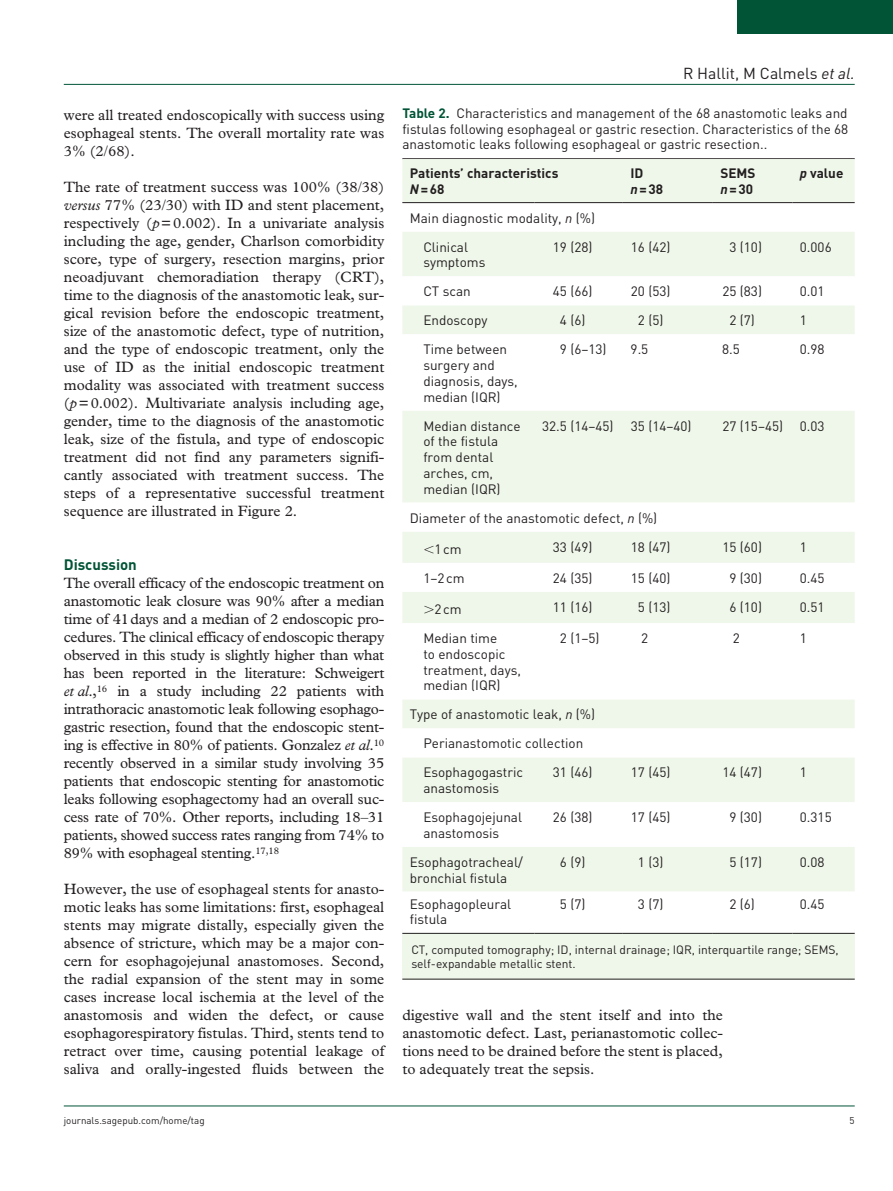
<style>
.page{position:relative;width:893px;height:1191px;background:#fff}
.page>*{position:absolute;margin:0;border:0;box-sizing:border-box;transform-origin:0 0}
.t1{font:15.75px "DIN";color:#231f20}
.t2{font:15px/18px "Plantin Std";color:#231f20;text-align:justify}
.t3{font:700 15px "DIN";color:#015436}
.t4{font:13.5px/15.8px "DIN";color:#231f20}
.t5{font:700 13.5px/15.8px "DIN";color:#231f20}
.t6{font:12px/14.2px "DIN";color:#231f20}
.t7{font:9.75px "DIN";color:#231f20}
.s1{font-style:italic}
.s2{font-weight:700;color:#015436}
</style>
<div class="page">
<hr style="left:64px;top:84px;width:791px;height:1px;background:#015436">
<hr style="left:64px;top:1105px;width:791px;height:1px;background:#015436">
<div style="left:738px;top:0;width:155px;height:34px;background:#015436"></div>
<div style="left:402px;top:929px;width:453px;height:50px;background:#eff7ea"></div>
<hr style="left:402px;top:158px;width:453px;height:1px;background:#231f20">
<hr style="left:402px;top:978px;width:453px;height:1px;background:#231f20">
<div style="left:402px;top:159px;width:453px;height:43px;background:#eff7ea"></div>
<svg style="left:402px;top:203px;width:453px;height:730px"></svg>
<hr style="left:402px;top:202px;width:132px;height:1px;background:#231f20">
<hr style="left:534px;top:202px;width:89px;height:1px;background:#231f20">
<hr style="left:623px;top:202px;width:90px;height:1px;background:#231f20">
<hr style="left:713px;top:202px;width:79px;height:1px;background:#231f20">
<hr style="left:792px;top:202px;width:63px;height:1px;background:#231f20">
<hr style="left:402px;top:933px;width:132px;height:1px;background:#231f20">
<hr style="left:534px;top:933px;width:89px;height:1px;background:#231f20">
<hr style="left:623px;top:933px;width:90px;height:1px;background:#231f20">
<hr style="left:713px;top:933px;width:79px;height:1px;background:#231f20">
<hr style="left:792px;top:933px;width:63px;height:1px;background:#231f20">
<svg style="left:424px;top:545px;width:9px;height:8px"></svg>
<svg style="left:424px;top:606px;width:9px;height:7px"></svg>
<p class="t2" style="left:64px;top:106px;width:322px">were all treated endoscopically with success using esophageal stents. The overall mortality rate was 3% (2/68).</p>
<p class="t2" style="left:64px;top:178px;width:322px">The rate of treatment success was 100% (38/38) <span class="s1">versus</span> 77% (23/30) with ID and stent placement, respectively (<span class="s1">p</span>=0.002). In a univariate analysis including the age, gender, Charlson comorbidity score, type of surgery, resection margins, prior neoadjuvant chemoradiation therapy (CRT), time to the diagnosis of the anastomotic leak, sur&shy;gical revision before the endoscopic treatment, size of the anastomotic defect, type of nutrition, and the type of endoscopic treatment, only the use of ID as the initial endoscopic treatment modality was associated with treatment success (<span class="s1">p</span>=0.002). Multivariate analysis including age, gender, time to the diagnosis of the anastomotic leak, size of the fistula, and type of endoscopic treatment did not find any parameters signifi&shy;cantly associated with treatment success. The steps of a representative successful treatment sequence are illustrated in Figure 2.</p>
<p class="t3" style="left:64px;top:555px;width:75px">Discussion</p>
<p class="t2" style="left:64px;top:574px;width:322px">The overall efficacy of the endoscopic treatment on anastomotic leak closure was 90% after a median time of 41days and a median of 2 endoscopic pro&shy;cedures. The clinical efficacy of endoscopic therapy observed in this study is slightly higher than what has been reported in the literature: Schweigert <span class="s1">et al</span>.,<sup>16</sup> in a study including 22 patients with intrathoracic anastomotic leak following esophago&shy;gastric resection, found that the endoscopic stent&shy;ing is effective in 80% of patients. Gonzalez <span class="s1">et al</span>.<sup>10 </sup>recently observed in a similar study involving 35 patients that endoscopic stenting for anastomotic leaks following esophagectomy had an overall suc&shy;cess rate of 70%. Other reports, including 18–31 patients, showed success rates ranging from 74% to 89% with esophageal stenting.<sup>17,18</sup></p>
<p class="t2" style="left:64px;top:880px;width:322px">However, the use of esophageal stents for anasto&shy;motic leaks has some limitations: first, esophageal stents may migrate distally, especially given the absence of stricture, which may be a major con&shy;cern for esophagojejunal anastomoses. Second, the radial expansion of the stent may in some cases increase local ischemia at the level of the anastomosis and widen the defect, or cause esophagorespiratory fistulas. Third, stents tend to retract over time, causing potential leakage of saliva and orally-ingested fluids between the</p>
<p class="t1" style="left:683px;top:63px;width:173px">R Hallit, M Calmels <span class="s1">et al.</span></p>
<p class="t4" style="left:402px;top:105px;width:447px;text-align:justify"><span class="s2">Table 2.</span> Characteristics and management of the 68 anastomotic leaks and fistulas following esophageal or gastric resection. Characteristics of the 68 anastomotic leaks following esophageal or gastric resection..</p>
<p class="t5" style="left:410px;top:164px;width:150px">Patients’ characteristics<br><span class="s1">N</span>=68</p>
<p class="t5" style="left:630px;top:164px;width:34px">ID <span class="s1">n</span>=38</p>
<p class="t5" style="left:720px;top:164px;width:37px">SEMS <span class="s1">n</span>=30</p>
<p class="t5" style="left:800px;top:164px;width:45px"><span class="s1">p</span> value</p>
<p class="t4" style="left:423px;top:203px;width:173px;line-height:29px;text-indent:-14px">Main diagnostic modality, <span class="s1">n</span> (%)<br>Clinical</p>
<p class="t4" style="left:423px;top:254px;width:64px">symptoms</p>
<p class="t4" style="left:553px;top:239px;width:41px">19 (28)</p>
<p class="t4" style="left:631px;top:239px;width:41px">16 (42)</p>
<p class="t4" style="left:729px;top:239px;width:34px">3 (10)</p>
<p class="t4" style="left:800px;top:239px;width:33px">0.006</p>
<p class="t4" style="left:423px;top:283px;width:49px">CT scan</p>
<p class="t4" style="left:553px;top:283px;width:41px">45 (66)</p>
<p class="t4" style="left:631px;top:283px;width:41px">20 (53)</p>
<p class="t4" style="left:722px;top:283px;width:41px">25 (83)</p>
<p class="t4" style="left:800px;top:283px;width:26px">0.01</p>
<p class="t4" style="left:423px;top:312px;width:66px">Endoscopy</p>
<p class="t4" style="left:560px;top:312px;width:27px">4 (6)</p>
<p class="t4" style="left:638px;top:312px;width:27px">2 (5)</p>
<p class="t4" style="left:729px;top:312px;width:27px">2 (7)</p>
<p class="t4" style="left:800px;top:312px;width:9px">1</p>
<p class="t4" style="left:423px;top:341px;width:96px">Time between surgery and diagnosis, days, median (IQR)</p>
<p class="t4" style="left:560px;top:341px;width:48px">9 (6–13)</p>
<p class="t4" style="left:631px;top:341px;width:19px">9.5</p>
<p class="t4" style="left:722px;top:341px;width:19px">8.5</p>
<p class="t4" style="left:800px;top:341px;width:26px">0.98</p>
<p class="t4" style="left:423px;top:417px;width:99px">Median distance of the fistula from dental arches, cm, median (IQR)</p>
<p class="t4" style="left:542px;top:417px;width:73px">32.5 (14–45)</p>
<p class="t4" style="left:631px;top:417px;width:62px">35 (14–40)</p>
<p class="t4" style="left:722px;top:417px;width:104px">27 (15–45) 0.03</p>
<p class="t4" style="left:410px;top:509px;width:249px">Diameter of the anastomotic defect, <span class="s1">n</span> (%)</p>
<p class="t4" style="left:435px;top:541px;width:29px">1cm</p>
<p class="t4" style="left:553px;top:538px;width:41px">33 (49)</p>
<p class="t4" style="left:631px;top:538px;width:41px">18 (47)</p>
<p class="t4" style="left:722px;top:538px;width:41px">15 (60)</p>
<p class="t4" style="left:800px;top:538px;width:9px">1</p>
<p class="t4" style="left:423px;top:570px;width:43px">1–2cm</p>
<p class="t4" style="left:553px;top:570px;width:41px">24 (35)</p>
<p class="t4" style="left:631px;top:570px;width:41px">15 (40)</p>
<p class="t4" style="left:729px;top:570px;width:34px">9 (30)</p>
<p class="t4" style="left:800px;top:570px;width:26px">0.45</p>
<p class="t4" style="left:435px;top:601px;width:29px">2cm</p>
<p class="t4" style="left:553px;top:599px;width:41px">11 (16)</p>
<p class="t4" style="left:638px;top:599px;width:34px">5 (13)</p>
<p class="t4" style="left:729px;top:599px;width:34px">6 (10)</p>
<p class="t4" style="left:800px;top:599px;width:26px">0.51</p>
<p class="t4" style="left:423px;top:630px;width:99px">Median time<br>to endoscopic treatment, days, median (IQR)</p>
<p class="t4" style="left:560px;top:630px;width:41px">2 (1–5)</p>
<p class="t4" style="left:641px;top:630px;width:9px">2</p>
<p class="t4" style="left:733px;top:630px;width:9px">2</p>
<p class="t4" style="left:800px;top:630px;width:9px">1</p>
<p class="t4" style="left:423px;top:700px;width:173px;line-height:29px;text-indent:-14px">Type of anastomotic leak, <span class="s1">n</span> (%)<br>Perianastomotic collection<br>Esophagogastric</p>
<p class="t4" style="left:423px;top:780px;width:77px">anastomosis</p>
<p class="t4" style="left:553px;top:764px;width:41px">31 (46)</p>
<p class="t4" style="left:631px;top:764px;width:41px">17 (45)</p>
<p class="t4" style="left:722px;top:764px;width:41px">14 (47)</p>
<p class="t4" style="left:800px;top:764px;width:9px">1</p>
<p class="t4" style="left:423px;top:809px;width:100px">Esophagojejunal anastomosis</p>
<p class="t4" style="left:553px;top:809px;width:41px">26 (38)</p>
<p class="t4" style="left:631px;top:809px;width:41px">17 (45)</p>
<p class="t4" style="left:729px;top:809px;width:34px">9 (30)</p>
<p class="t4" style="left:800px;top:809px;width:33px">0.315</p>
<p class="t4" style="left:410px;top:854px;width:115px">Esophagotracheal/ bronchial fistula</p>
<p class="t4" style="left:560px;top:854px;width:27px">6 (9)</p>
<p class="t4" style="left:638px;top:854px;width:27px">1 (3)</p>
<p class="t4" style="left:729px;top:854px;width:34px">5 (17)</p>
<p class="t4" style="left:800px;top:854px;width:26px">0.08</p>
<p class="t4" style="left:410px;top:895px;width:103px">Esophagopleural fistula</p>
<p class="t4" style="left:560px;top:895px;width:27px">5 (7)</p>
<p class="t4" style="left:638px;top:895px;width:27px">3 (7)</p>
<p class="t4" style="left:729px;top:895px;width:27px">2 (6)</p>
<p class="t4" style="left:800px;top:895px;width:26px">0.45</p>
<p class="t6" style="left:411px;top:942px;width:429px">CT, computed tomography; ID, internal drainage; IQR, interquartile range; SEMS, self-expandable metallic stent.</p>
<p class="t2" style="left:402px;top:1006px;width:322px">digestive wall and the stent itself and into the anastomotic defect. Last, perianastomotic collec&shy;tions need to be drained before the stent is placed, to adequately treat the sepsis.</p>
<p class="t7" style="left:64px;top:1114px;width:142px">journals.sagepub.com/home/tag</p>
<p class="t7" style="left:850px;top:1114px;width:7px">5</p>
</div>
